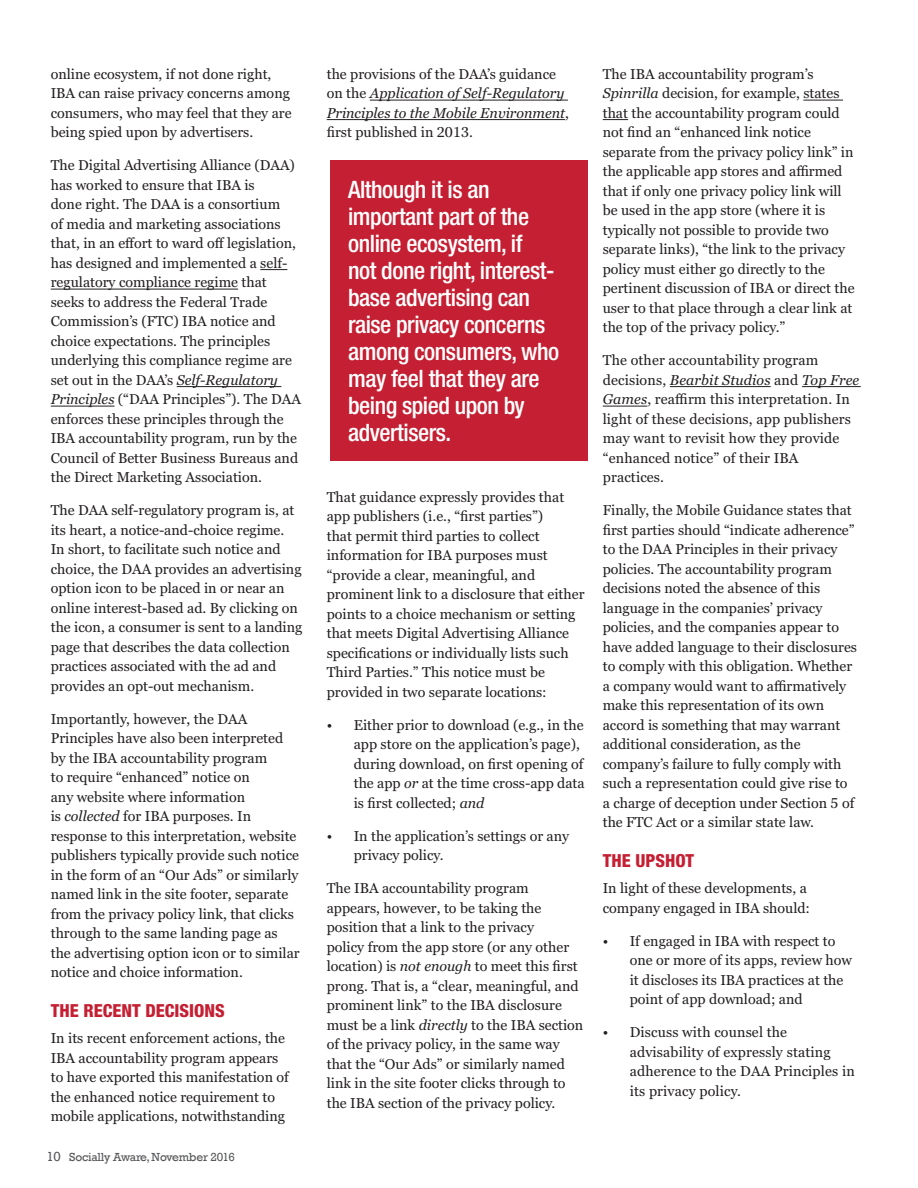
<style>
.page{position:relative;width:918px;height:1188px;background:#fff}
.page>*{position:absolute;margin:0;border:0;box-sizing:border-box;transform-origin:0 0}
.t1{font:500 condensed 24px/27px "Helvetica Neue LT Std";letter-spacing:-.02em;color:#fff}
.t2{font:800 condensed 18px "Helvetica Neue LT Std";color:#c41f32}
.t3{font:14.25px/19.5px "Georgia Pro";color:#231f20}
.t4{font:italic 14.25px/19.5px "Georgia Pro";color:#231f20}
.t5{font:12px "Rockwell";letter-spacing:-.02em;color:#57585a}
.s1{font-style:italic}
.s2{font-size:13.5px}
.s3{font-style:normal}
</style>
<div class="page">
<svg style="left:260px;top:269px;width:27px;height:1px"></svg>
<hr style="left:51px;top:289px;width:187px;height:1px;background:#231f20">
<hr style="left:177px;top:386px;width:104px;height:1px;background:#231f20">
<hr style="left:51px;top:406px;width:64px;height:1px;background:#231f20">
<hr style="left:370px;top:100px;width:198px;height:1px;background:#231f20">
<hr style="left:327px;top:119px;width:238px;height:1px;background:#231f20">
<hr style="left:803px;top:100px;width:40px;height:1px;background:#231f20">
<svg style="left:603px;top:119px;width:25px;height:1px"></svg>
<hr style="left:670px;top:386px;width:101px;height:1px;background:#231f20">
<hr style="left:802px;top:386px;width:59px;height:1px;background:#231f20">
<hr style="left:603px;top:406px;width:44px;height:1px;background:#231f20">
<div style="left:330px;top:161px;width:258px;height:300px;background:#c41f32"></div>
<p class="t3" style="left:51px;top:65px;width:242px">online ecosystem, if not done right, IBA can raise privacy concerns among consumers, who may feel that they are being spied upon by advertisers.</p>
<p class="t3" style="left:51px;top:156px;width:252px">The Digital Advertising Alliance (DAA) has worked to ensure that IBA is<br>done right. The DAA is a consortium<br>of media and marketing associations that, in an effort to ward off legislation, has designed and implemented a self&shy;regulatory compliance regime that seeks to address the Federal Trade Commission’s (FTC) IBA notice and choice expectations. The principles underlying this compliance regime are set out in the DAA’s <span class="s1">Self-Regulatory Principles</span> (“DAA Principles”). The DAA enforces these principles through the IBA accountability program, run by the Council of Better Business Bureaus and the Direct Marketing Association.</p>
<p class="t3" style="left:51px;top:501px;width:253px">The DAA self-regulatory program is, at its heart, a notice-and-choice regime.<br>In short, to facilitate such notice and choice, the DAA provides an advertising option icon to be placed in or near an online interest-based ad. By clicking on the icon, a consumer is sent to a landing page that describes the data collection practices associated with the ad and provides an opt-out mechanism.</p>
<p class="t3" style="left:51px;top:710px;width:251px">Importantly, however, the DAA Principles have also been interpreted by the IBA accountability program<br>to require “enhanced” notice on<br>any website where information<br>is <span class="s1">collected</span> for IBA purposes. In response to this interpretation, website publishers typically provide such notice in the form of an “Our Ads” or similarly named link in the site footer, separate from the privacy policy link, that clicks through to the same landing page as the advertising option icon or to similar notice and choice information.</p>
<p class="t2" style="left:51px;top:1000px;width:174px">THE RECENT DECISIONS</p>
<p class="t3" style="left:51px;top:1029px;width:240px">In its recent enforcement actions, the IBA accountability program appears to have exported this manifestation of the enhanced notice requirement to mobile applications, notwithstanding</p>
<p class="t5" style="left:47px;top:1150px;width:190px"><span class="s2">10</span> Socially Aware, November 2016</p>
<p class="t4" style="left:327px;top:65px;width:244px"><span class="s3">the provisions of the DAA’s guidance on the</span> Application of Self-Regulatory Principles to the Mobile Environment<span class="s3">, first published in 2013.</span></p>
<h1 class="t1" style="left:348px;top:175px;width:213px">Although it is an important part of the online ecosystem, if<br>not done right, interest&shy;base advertising can raise privacy concerns among consumers, who may feel that they are being spied upon by advertisers.</h1>
<p class="t3" style="left:327px;top:488px;width:259px">That guidance expressly provides that app publishers (i.e., “first parties”)<br>that permit third parties to collect information for IBA purposes must “provide a clear, meaningful, and prominent link to a disclosure that either points to a choice mechanism or setting that meets Digital Advertising Alliance specifications or individually lists such Third Parties.” This notice must be provided in two separate locations:</p>
<p class="t3" style="left:354px;top:716px;width:232px;text-indent:-27px">• Either prior to download (e.g., in the app store on the application’s page), during download, on first opening of the app <span class="s1">or</span> at the time cross-app data is first collected; <span class="s1">and</span></p>
<p class="t3" style="left:354px;top:827px;width:217px;text-indent:-27px">• In the application’s settings or any privacy policy.</p>
<p class="t3" style="left:327px;top:879px;width:258px">The IBA accountability program appears, however, to be taking the position that a link to the privacy<br>policy from the app store (or any other location) is <span class="s1">not enough</span> to meet this first prong. That is, a “clear, meaningful, and prominent link” to the IBA disclosure must be a link <span class="s1">directly</span> to the IBA section of the privacy policy, in the same way that the “Our Ads” or similarly named link in the site footer clicks through to the IBA section of the privacy policy.</p>
<p class="t3" style="left:603px;top:65px;width:253px">The IBA accountability program’s <span class="s1">Spinrilla</span> decision, for example, states that the accountability program could not find an “enhanced link notice separate from the privacy policy link” in the applicable app stores and affirmed that if only one privacy policy link will be used in the app store (where it is typically not possible to provide two separate links), “the link to the privacy policy must either go directly to the pertinent discussion of IBA or direct the user to that place through a clear link at the top of the privacy policy.”</p>
<p class="t3" style="left:603px;top:351px;width:258px">The other accountability program decisions, <span class="s1">Bearbit Studios</span> and <span class="s1">Top Free Games</span>, reaffirm this interpretation. In light of these decisions, app publishers may want to revisit how they provide “enhanced notice” of their IBA practices.</p>
<p class="t3" style="left:603px;top:501px;width:256px">Finally, the Mobile Guidance states that first parties should “indicate adherence” to the DAA Principles in their privacy policies. The accountability program decisions noted the absence of this language in the companies’ privacy policies, and the companies appear to have added language to their disclosures to comply with this obligation. Whether a company would want to affirmatively make this representation of its own accord is something that may warrant additional consideration, as the company’s failure to fully comply with such a representation could give rise to a charge of deception under Section 5 of the FTC Act or a similar state law.</p>
<p class="t2" style="left:603px;top:850px;width:93px">THE UPSHOT</p>
<p class="t3" style="left:603px;top:879px;width:209px">In light of these developments, a company engaged in IBA should:</p>
<p class="t3" style="left:630px;top:932px;width:224px;text-indent:-27px">• If engaged in IBA with respect to one or more of its apps, review how it discloses its IBA practices at the point of app download; and</p>
<p class="t3" style="left:630px;top:1023px;width:227px;text-indent:-27px">• Discuss with counsel the advisability of expressly stating adherence to the DAA Principles in its privacy policy.</p>
</div>
